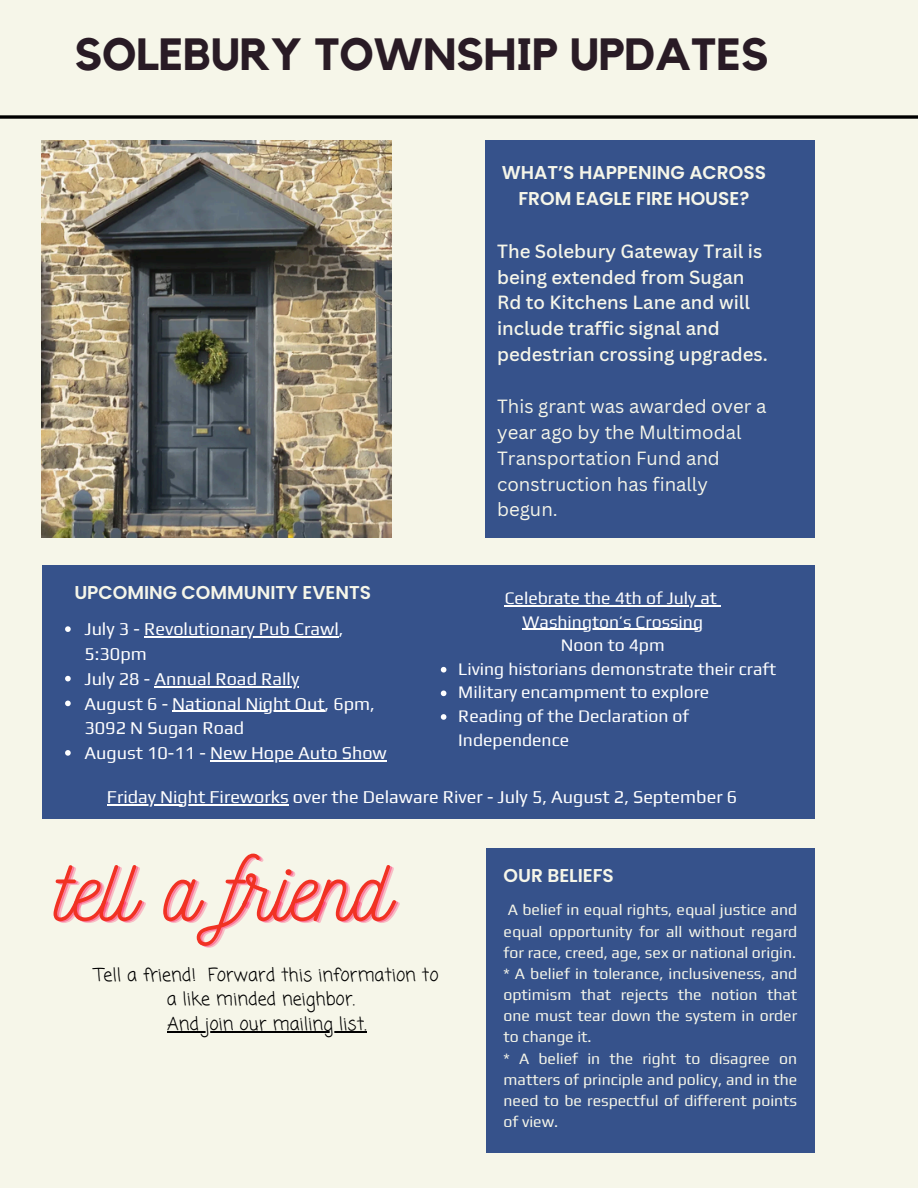
<style>
.page{position:relative;width:918px;height:1188px;background:#f6f6e9}
.page>*{position:absolute;margin:0;border:0;box-sizing:border-box;transform-origin:0 0}
.t1{font:87.75px "Nickainley";color:#f13223}
.t2{font:700 45px "Kollektif";color:#291b25}
.t3{font:500 18.6px/25.8px "Canva Sans";color:#f6f6e9}
.t4{font:18.6px/25.8px "Canva Sans";color:#f6f6e9}
.t5{font:600 18.6px/25.8px "Poppins";color:#f6f6e9;text-align:center}
.t6{font:18px/24.8px "Play";color:#fff}
.t7{font:18px/24.8px "Coming Soon";color:#000}
.t8{font:17.55px/23.7px "Play";color:#fff}
.t9{font:15.75px/21.1px "Play";color:#f6f6e9;text-align:justify}
</style>
<div class="page">
<div style="left:42px;top:566px;width:773px;height:253px;background:#36528b"></div>
<img style="left:42px;top:140px;width:350px;height:398px">
<div style="left:486px;top:849px;width:329px;height:304px;background:#36528b"></div>
<div style="left:486px;top:140px;width:329px;height:398px;background:#36528b"></div>
<svg style="left:0;top:115px;width:918px;height:4px"></svg>
<hr style="left:167px;top:1031px;width:200px;height:1px;background:#000">
<svg style="left:65px;top:626px;width:6px;height:6px"></svg>
<hr style="left:144px;top:636px;width:195px;height:2px;background:#fff">
<svg style="left:65px;top:676px;width:6px;height:5px"></svg>
<hr style="left:154px;top:686px;width:145px;height:1px;background:#fff">
<svg style="left:65px;top:701px;width:6px;height:5px"></svg>
<hr style="left:172px;top:711px;width:153px;height:1px;background:#fff">
<svg style="left:65px;top:750px;width:6px;height:6px"></svg>
<hr style="left:210px;top:760px;width:177px;height:1px;background:#fff">
<hr style="left:505px;top:605px;width:212px;height:1px;background:#fff">
<hr style="left:523px;top:629px;width:180px;height:1px;background:#fff">
<svg style="left:441px;top:667px;width:5px;height:6px"></svg>
<svg style="left:441px;top:691px;width:5px;height:5px"></svg>
<svg style="left:441px;top:714px;width:5px;height:6px"></svg>
<hr style="left:107px;top:804px;width:182px;height:2px;background:#fff">
<h2 class="t2" style="left:74px;top:34px;width:696px">SOLEBURY TOWNSHIP UPDATES</h2>
<h3 class="t5" style="left:74px;top:580px;width:298px">UPCOMING COMMUNITY EVENTS</h3>
<p class="t6" style="left:84px;top:616px;width:261px">July 3 - Revolutionary Pub Crawl,</p>
<h5 class="t6" style="left:84px;top:641px;width:216px">5:30pm<br>July 28 - Annual Road Rally</h5>
<h1 class="t6" style="left:84px;top:691px;width:292px">August 6 - National Night Out, 6pm,</h1>
<h5 class="t6" style="left:84px;top:715px;width:304px">3092 N Sugan Road<br>August 10-11 - New Hope Auto Show</h5>
<p class="t5" style="left:502px;top:160px;width:266px">WHAT’S HAPPENING ACROSS<br>FROM EAGLE FIRE HOUSE?</p>
<p class="t3" style="left:497px;top:238px;width:272px">The Solebury Gateway Trail is being extended from Sugan<br>Rd to Kitchens Lane and will include traffic signal and pedestrian crossing upgrades.</p>
<p class="t4" style="left:497px;top:393px;width:271px">This grant was awarded over a year ago by the Multimodal<br>Transportation Fund and construction has finally begun.</p>
<p class="t8" style="left:505px;top:586px;width:214px">Celebrate the 4th of July at</p>
<p class="t8" style="left:523px;top:609px;width:182px">Washington’s Crossing</p>
<p class="t8" style="left:561px;top:633px;width:105px">Noon to 4pm</p>
<p class="t8" style="left:458px;top:657px;width:319px">Living historians demonstrate their craft</p>
<p class="t8" style="left:458px;top:680px;width:253px">Military encampment to explore</p>
<p class="t8" style="left:458px;top:704px;width:232px">Reading of the Declaration of<br>Independence</p>
<p class="t6" style="left:107px;top:784px;width:632px">Friday Night Fireworks over the Delaware River - July 5, August 2, September 6</p>
<p class="t1" style="left:55px;top:833px;width:338px">tell a friend</p>
<h5 class="t7" style="left:167px;top:963px;width:273px;text-indent:-72px">Tell a friend! Forward this information to a like minded neighbor.</h5>
<p class="t7" style="left:167px;top:1013px;width:201px">And join our mailing list.</p>
<p class="t5" style="left:504px;top:863px;width:112px">OUR BELIEFS</p>
<p class="t9" style="left:504px;top:899px;width:295px">A belief in equal rights, equal justice and equal opportunity for all without regard for race, creed, age, sex or national origin.</p>
<p class="t9" style="left:504px;top:963px;width:295px">* A belief in tolerance, inclusiveness, and optimism that rejects the notion that one must tear down the system in order to change it.</p>
<p class="t9" style="left:504px;top:1047px;width:295px">* A belief in the right to disagree on matters of principle and policy, and in the need to be respectful of different points of view.</p>
</div>
